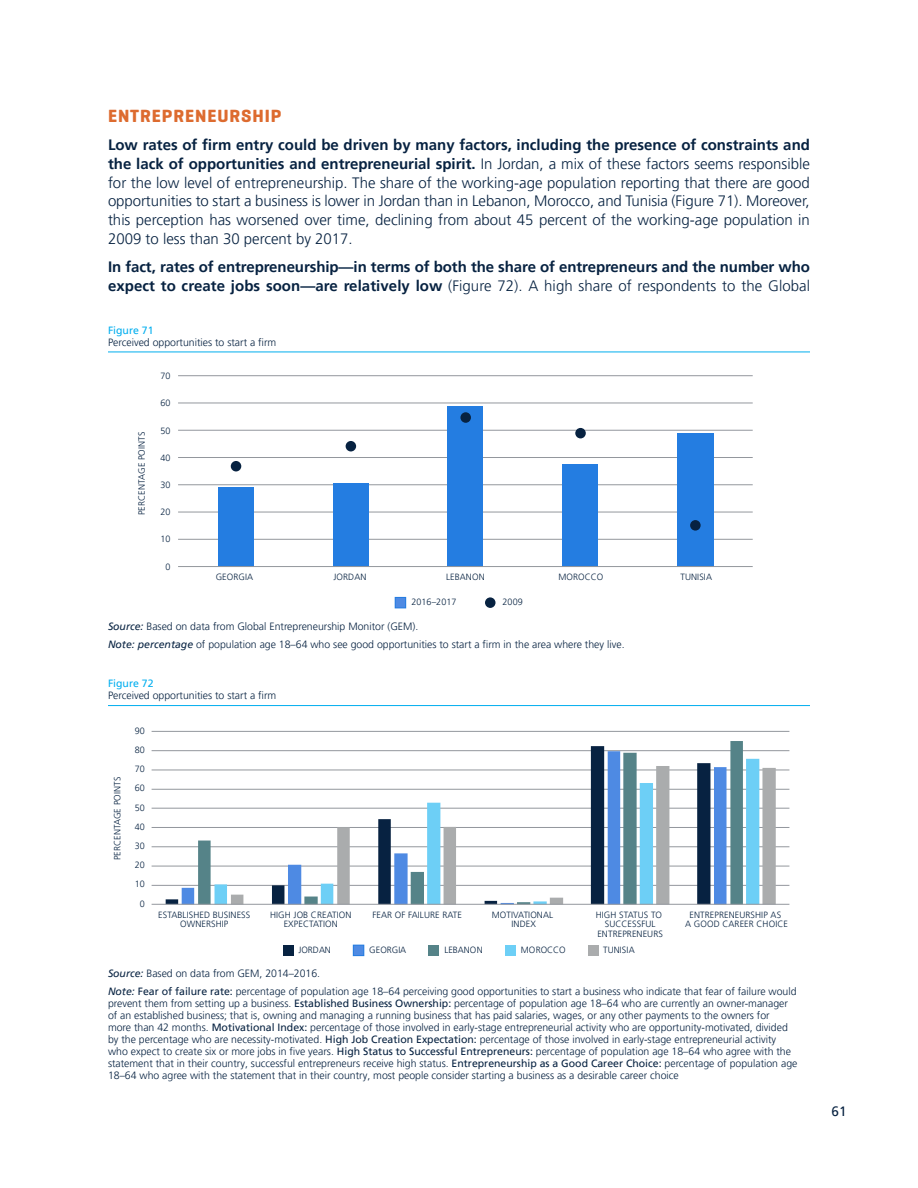
<style>
.page{position:relative;width:918px;height:1188px;background:#fff}
.page>*{position:absolute;margin:0;border:0;box-sizing:border-box;transform-origin:0 0}
.t1{font:700 18px "Geogrotesque";letter-spacing:.05em;color:#dd6b2f}
.t2{font:300 15px/18.8px "Frutiger LT Pro";color:#072241;text-align:justify}
.t3{font:700 15px/18.8px "Frutiger LT Pro";letter-spacing:-.005em;color:#072241}
.t4{font:13.5px "Frutiger LT Pro";color:#072241}
.t5{font:300 10.5px/12px "Frutiger LT Pro";color:#072241}
.t6{font:10.5px "Frutiger LT Pro";color:#00aeef}
.t7{font:300 9px/9.8px "Frutiger LT Pro";letter-spacing:.01em;color:#072241;text-align:center}
.s1{font-weight:700}
.s2{font-weight:300}
.s3{font-weight:400;font-style:italic}
.s4{font-weight:400}
</style>
<div class="page">
<hr style="left:108px;top:352px;width:702px;height:1px;background:#00aeef">
<hr style="left:178px;top:539px;width:575px;height:1px;background:#93979d">
<hr style="left:178px;top:512px;width:575px;height:1px;background:#93979d">
<hr style="left:178px;top:485px;width:575px;height:1px;background:#93979d">
<hr style="left:178px;top:457px;width:575px;height:1px;background:#93979d">
<hr style="left:178px;top:430px;width:575px;height:1px;background:#93979d">
<hr style="left:178px;top:403px;width:575px;height:1px;background:#93979d">
<hr style="left:178px;top:375px;width:575px;height:1px;background:#93979d">
<div style="left:218px;top:487px;width:36px;height:80px;background:#247de1"></div>
<div style="left:333px;top:484px;width:36px;height:83px;background:#247de1"></div>
<div style="left:448px;top:406px;width:35px;height:161px;background:#247de1"></div>
<div style="left:562px;top:464px;width:36px;height:103px;background:#247de1"></div>
<div style="left:677px;top:434px;width:37px;height:133px;background:#247de1"></div>
<div style="left:231px;top:461px;width:10px;height:10px;background:#072241;border-radius:50%"></div>
<div style="left:346px;top:441px;width:10px;height:10px;background:#072241;border-radius:50%"></div>
<div style="left:460px;top:412px;width:11px;height:11px;background:#072241;border-radius:50%"></div>
<div style="left:575px;top:428px;width:11px;height:10px;background:#072241;border-radius:50%"></div>
<div style="left:690px;top:520px;width:11px;height:11px;background:#072241;border-radius:50%"></div>
<hr style="left:178px;top:566px;width:575px;height:1px;background:#93979d">
<div style="left:395px;top:597px;width:11px;height:11px;background:#4e8ae3"></div>
<div style="left:395px;top:597px;width:11px;height:11px;border:1px solid #247de1"></div>
<div style="left:485px;top:597px;width:11px;height:11px;background:#072241;border-radius:50%"></div>
<hr style="left:108px;top:705px;width:702px;height:1px;background:#00aeef">
<hr style="left:152px;top:885px;width:637px;height:1px;background:#93979d">
<hr style="left:152px;top:866px;width:637px;height:1px;background:#93979d">
<hr style="left:152px;top:847px;width:637px;height:1px;background:#93979d">
<hr style="left:152px;top:827px;width:637px;height:1px;background:#93979d">
<hr style="left:152px;top:808px;width:637px;height:1px;background:#93979d">
<hr style="left:152px;top:789px;width:637px;height:1px;background:#93979d">
<hr style="left:152px;top:770px;width:637px;height:1px;background:#93979d">
<hr style="left:152px;top:750px;width:637px;height:1px;background:#93979d">
<hr style="left:152px;top:731px;width:637px;height:1px;background:#93979d">
<svg style="left:182px;top:751px;width:16px;height:153px"></svg>
<svg style="left:198px;top:741px;width:545px;height:163px"></svg>
<svg style="left:215px;top:759px;width:544px;height:145px"></svg>
<svg style="left:231px;top:766px;width:545px;height:138px"></svg>
<hr style="left:152px;top:904px;width:637px;height:1px;background:#93979d">
<div style="left:283px;top:945px;width:11px;height:11px;background:#072241"></div>
<div style="left:353px;top:945px;width:11px;height:11px;background:#4e8ae3"></div>
<div style="left:353px;top:945px;width:11px;height:11px;border:1px solid #247de1"></div>
<div style="left:429px;top:945px;width:10px;height:11px;background:#558388"></div>
<div style="left:505px;top:945px;width:11px;height:11px;background:#6dcff6"></div>
<div style="left:588px;top:945px;width:11px;height:11px;background:#aaacad"></div>
<h1 class="t1" style="left:108px;top:105px;width:175px">ENTREPRENEURSHIP</h1>
<p class="t2" style="left:108px;top:136px;width:703px"><span class="s1">Low rates of firm entry could be driven by many factors, including the presence of constraints and the lack of opportunities and entrepreneurial spirit.</span> In Jordan, a mix of these factors seems responsible for the low level of entrepreneurship. The share of the working‑age population reporting that there are good opportunities to start a business is lower in Jordan than in Lebanon, Morocco, and Tunisia (Figure 71). Moreover, this perception has worsened over time, declining from about 45 percent of the working‑age population in 2009 to less than 30 percent by 2017.</p>
<h2 class="t3" style="left:108px;top:257px;width:704px">In fact, rates of entrepreneurship—in terms of both the share of entrepreneurs and the number who expect to create jobs soon—are relatively low <span class="s2">(Figure 72). A high share of respondents to the Global</span></h2>
<p class="t6" style="left:108px;top:324px;width:47px">Figure 71</p>
<p class="t5" style="left:108px;top:336px;width:170px">Perceived opportunities to start a firm</p>
<p class="t7" style="left:160px;top:371px;width:12px">70</p>
<p class="t7" style="left:137px;top:515px;width:85px;rotate:-90deg">PERCENTAGE POINTS</p>
<p class="t7" style="left:160px;top:398px;width:12px">60</p>
<p class="t7" style="left:160px;top:426px;width:12px">50</p>
<p class="t7" style="left:160px;top:453px;width:12px">40</p>
<p class="t7" style="left:160px;top:480px;width:12px">30</p>
<p class="t7" style="left:160px;top:507px;width:12px">20</p>
<p class="t7" style="left:160px;top:534px;width:12px">10</p>
<p class="t7" style="left:165px;top:562px;width:7px">0</p>
<p class="t7" style="left:216px;top:572px;width:39px">GEORGIA</p>
<p class="t7" style="left:333px;top:572px;width:34px">JORDAN</p>
<p class="t7" style="left:446px;top:572px;width:40px">LEBANON</p>
<p class="t7" style="left:558px;top:572px;width:47px">MOROCCO</p>
<p class="t7" style="left:681px;top:572px;width:33px">TUNISIA</p>
<p class="t7" style="left:411px;top:597px;width:47px">2016–2017</p>
<p class="t7" style="left:503px;top:597px;width:22px">2009</p>
<p class="t5" style="left:108px;top:618px;width:518px;line-height:18px"><span class="s3">Source:</span> Based on data from Global Entrepreneurship Monitor (GEM).<br><span class="s3">Note: percentage</span> of population age 18–64 who see good opportunities to start a firm in the area where they live.</p>
<p class="t6" style="left:108px;top:678px;width:47px">Figure 72</p>
<p class="t5" style="left:108px;top:690px;width:170px">Perceived opportunities to start a firm</p>
<p class="t7" style="left:135px;top:726px;width:12px">90</p>
<p class="t7" style="left:135px;top:745px;width:12px">80</p>
<p class="t7" style="left:112px;top:860px;width:85px;rotate:-90deg">PERCENTAGE POINTS</p>
<p class="t7" style="left:135px;top:764px;width:12px">70</p>
<p class="t7" style="left:135px;top:783px;width:12px">60</p>
<p class="t7" style="left:135px;top:803px;width:12px">50</p>
<p class="t7" style="left:135px;top:822px;width:12px">40</p>
<p class="t7" style="left:135px;top:841px;width:12px">30</p>
<p class="t7" style="left:135px;top:860px;width:12px">20</p>
<p class="t7" style="left:135px;top:879px;width:12px">10</p>
<p class="t7" style="left:140px;top:899px;width:7px">0</p>
<p class="t7" style="left:158px;top:910px;width:94px">ESTABLISHED BUSINESS<br>OWNERSHIP</p>
<p class="t7" style="left:270px;top:910px;width:83px">HIGH JOB CREATION<br>EXPECTATION</p>
<p class="t7" style="left:372px;top:910px;width:91px">FEAR OF FAILURE RATE</p>
<p class="t7" style="left:492px;top:910px;width:63px">MOTIVATIONAL<br>INDEX</p>
<p class="t7" style="left:596px;top:910px;width:69px">HIGH STATUS TO<br>SUCCESSFUL<br>ENTREPRENEURS</p>
<p class="t7" style="left:685px;top:910px;width:104px">ENTREPRENEURSHIP AS<br>A GOOD CAREER CHOICE</p>
<p class="t7" style="left:298px;top:945px;width:34px">JORDAN</p>
<p class="t7" style="left:369px;top:945px;width:38px">GEORGIA</p>
<p class="t7" style="left:444px;top:945px;width:40px">LEBANON</p>
<p class="t7" style="left:521px;top:945px;width:46px">MOROCCO</p>
<p class="t7" style="left:603px;top:945px;width:33px">TUNISIA</p>
<p class="t5" style="left:108px;top:964px;width:690px;line-height:18px"><span class="s3">Source:</span> Based on data from GEM, 2014–2016.<br><span class="s3">Note:</span> <span class="s4">Fear of failure rate:</span> percentage of population age 18–64 perceiving good opportunities to start a business who indicate that fear of failure would</p>
<p class="t5" style="left:108px;top:997px;width:691px">prevent them from setting up a business. <span class="s4">Established Business Ownership:</span> percentage of population age 18–64 who are currently an owner‑manager of an established business; that is, owning and managing a running business that has paid salaries, wages, or any other payments to the owners for<br>more than 42 months. <span class="s4">Motivational Index:</span> percentage of those involved in early‑stage entrepreneurial activity who are opportunity‑motivated, divided by the percentage who are necessity‑motivated. <span class="s4">High Job Creation Expectation:</span> percentage of those involved in early‑stage entrepreneurial activity who expect to create six or more jobs in five years. <span class="s4">High Status to Successful Entrepreneurs:</span> percentage of population age 18–64 who agree with the statement that in their country, successful entrepreneurs receive high status. <span class="s4">Entrepreneurship as a Good Career Choice:</span> percentage of population age 18–64 who agree with the statement that in their country, most people consider starting a business as a desirable career choice</p>
<p class="t4" style="left:831px;top:1103px;width:17px">61</p>
</div>
